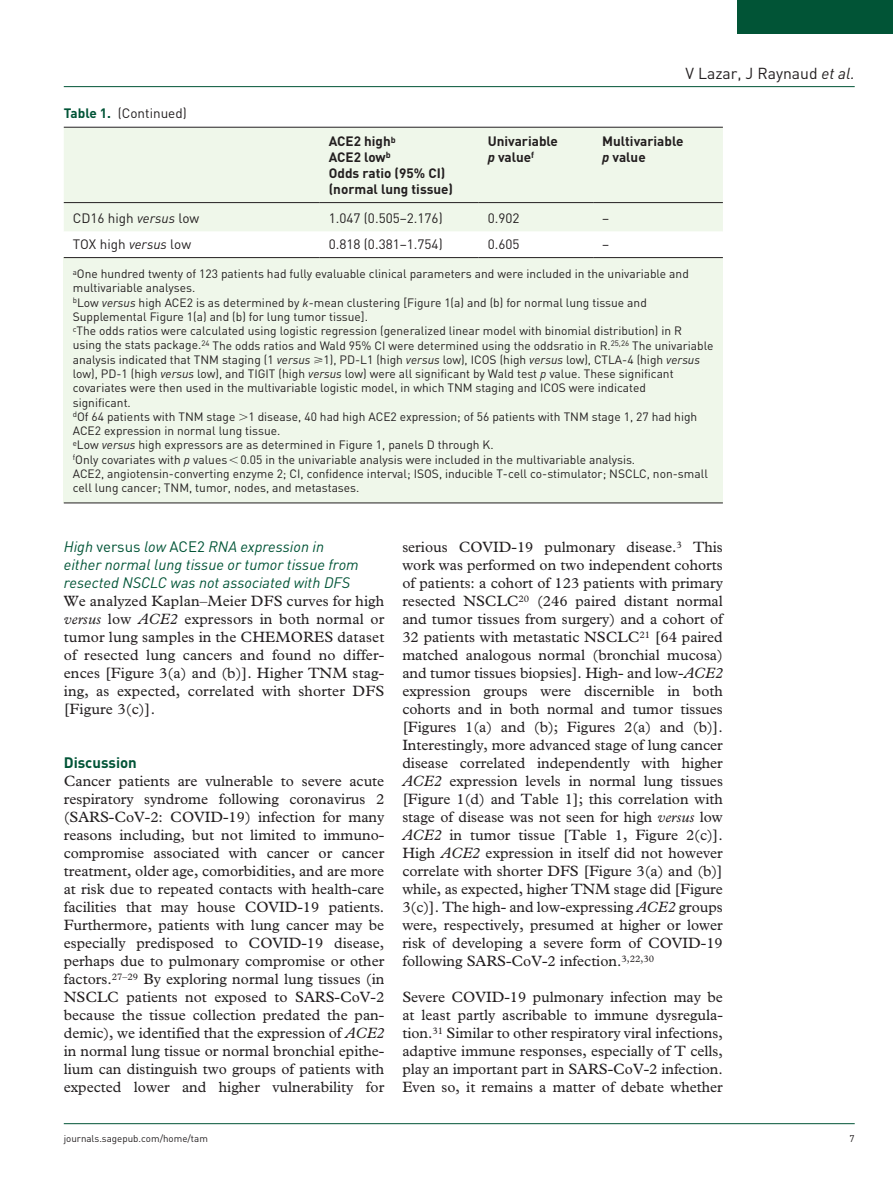
<style>
.page{position:relative;width:893px;height:1191px;background:#fff}
.page>*{position:absolute;margin:0;border:0;box-sizing:border-box;transform-origin:0 0}
.t1{font:15.75px "DIN";color:#231f20}
.t2{font:15px/18px "Plantin Std";color:#231f20;text-align:justify}
.t3{font:italic 15px/18px "DIN";color:#015436}
.t4{font:700 15px "DIN";color:#015436}
.t5{font:13.5px "DIN";color:#231f20}
.t6{font:700 13.5px/15.8px "DIN";color:#231f20}
.t7{font:12px/14.2px "DIN";color:#231f20}
.t8{font:9.75px "DIN";color:#231f20}
.s1{font-weight:700;color:#015436}
.s2{font-style:italic}
.s3{font-style:normal}
</style>
<div class="page">
<hr style="left:64px;top:86px;width:791px;height:1px;background:#015436">
<hr style="left:64px;top:1123px;width:791px;height:1px;background:#015436">
<div style="left:738px;top:0;width:155px;height:34px;background:#015436"></div>
<div style="left:64px;top:257px;width:659px;height:246px;background:#eff7ea"></div>
<hr style="left:64px;top:502px;width:659px;height:1px;background:#231f20">
<div style="left:64px;top:128px;width:659px;height:103px;background:#eff7ea"></div>
<hr style="left:64px;top:202px;width:256px;height:1px;background:#231f20">
<hr style="left:320px;top:202px;width:159px;height:1px;background:#231f20">
<hr style="left:479px;top:202px;width:114px;height:1px;background:#231f20">
<hr style="left:593px;top:202px;width:130px;height:1px;background:#231f20">
<hr style="left:64px;top:257px;width:256px;height:1px;background:#231f20">
<hr style="left:320px;top:257px;width:159px;height:1px;background:#231f20">
<hr style="left:479px;top:257px;width:114px;height:1px;background:#231f20">
<hr style="left:593px;top:257px;width:130px;height:1px;background:#231f20">
<hr style="left:64px;top:127px;width:659px;height:1px;background:#231f20">
<p class="t5" style="left:64px;top:105px;width:125px"><span class="s1">Table 1.</span> (Continued)</p>
<p class="t1" style="left:685px;top:63px;width:171px">V Lazar, J Raynaud <span class="s2">et al.</span></p>
<p class="t6" style="left:329px;top:133px;width:126px">ACE2 high<sup>b<br></sup>ACE2 low<sup>b<br></sup>Odds ratio (95% CI) (normal lung tissue)</p>
<p class="t6" style="left:488px;top:133px;width:72px">Univariable <span class="s2">p</span> value<sup>f</sup></p>
<p class="t6" style="left:602px;top:133px;width:83px">Multivariable <span class="s2">p</span> value</p>
<p class="t5" style="left:73px;top:209px;width:128px">CD16 high <span class="s2">versus</span> low</p>
<p class="t5" style="left:329px;top:209px;width:115px">1.047 (0.505–2.176)</p>
<p class="t5" style="left:488px;top:209px;width:33px">0.902</p>
<p class="t5" style="left:602px;top:209px;width:9px">–</p>
<p class="t5" style="left:73px;top:235px;width:120px">TOX high <span class="s2">versus</span> low</p>
<p class="t5" style="left:329px;top:235px;width:115px">0.818 (0.381–1.754)</p>
<p class="t5" style="left:488px;top:235px;width:33px">0.605</p>
<p class="t5" style="left:602px;top:235px;width:9px">–</p>
<p class="t7" style="left:73px;top:266px;width:642px"><sup>a</sup>One hundred twenty of 123 patients had fully evaluable clinical parameters and were included in the univariable and multivariable analyses.<br><sup>b</sup>Low <span class="s2">versus</span> high ACE2 is as determined by <span class="s2">k</span>-mean clustering [Figure 1(a) and (b) for normal lung tissue and Supplemental Figure 1(a) and (b) for lung tumor tissue].<br><sup>c</sup>The odds ratios were calculated using logistic regression (generalized linear model with binomial distribution) in R using the stats package.<sup>24</sup> The odds ratios and Wald 95% CI were determined using the oddsratio in R.<sup>25,26</sup> The univariable analysis indicated that TNM staging (1 <span class="s2">versus</span> ⩾1), PD-L1 (high <span class="s2">versus</span> low), ICOS (high <span class="s2">versus</span> low), CTLA-4 (high <span class="s2">versus </span>low), PD-1 (high <span class="s2">versus</span> low), and TIGIT (high <span class="s2">versus</span> low) were all significant by Wald test <span class="s2">p</span> value. These significant covariates were then used in the multivariable logistic model, in which TNM staging and ICOS were indicated<br>significant.<br><sup>d</sup>Of 64 patients with TNM stage 1 disease, 40 had high ACE2 expression; of 56 patients with TNM stage 1, 27 had high ACE2 expression in normal lung tissue.<br><sup>e</sup>Low <span class="s2">versus</span> high expressors are as determined in Figure 1, panels D through K.<br><sup>f</sup>Only covariates with <span class="s2">p</span> values 0.05 in the univariable analysis were included in the multivariable analysis.<br>ACE2, angiotensin-converting enzyme 2; CI, confidence interval; ISOS, inducible T-cell co-stimulator; NSCLC, non-small cell lung cancer; TNM, tumor, nodes, and metastases.</p>
<p class="t3" style="left:64px;top:537px;width:296px">High <span class="s3">versus</span> low <span class="s3">ACE2</span> RNA expression in either normal lung tissue or tumor tissue from resected NSCLC was not associated with DFS</p>
<p class="t2" style="left:64px;top:592px;width:322px">We analyzed Kaplan–Meier DFS curves for high <span class="s2">versus</span> low <span class="s2">ACE2</span> expressors in both normal or tumor lung samples in the CHEMORES dataset of resected lung cancers and found no differ&shy;ences [Figure 3(a) and (b)]. Higher TNM stag&shy;ing, as expected, correlated with shorter DFS [Figure 3(c)].</p>
<p class="t4" style="left:64px;top:753px;width:75px">Discussion</p>
<p class="t2" style="left:64px;top:772px;width:322px">Cancer patients are vulnerable to severe acute respiratory syndrome following coronavirus 2 (SARS-CoV-2: COVID-19) infection for many reasons including, but not limited to immuno&shy;compromise associated with cancer or cancer treatment, older age, comorbidities, and are more at risk due to repeated contacts with health-care facilities that may house COVID-19 patients.<br>Furthermore, patients with lung cancer may be especially predisposed to COVID-19 disease, perhaps due to pulmonary compromise or other factors.<sup>27–29</sup> By exploring normal lung tissues (in NSCLC patients not exposed to SARS-CoV-2 because the tissue collection predated the pan&shy;demic), we identified that the expression of <span class="s2">ACE2 </span>in normal lung tissue or normal bronchial epithe&shy;lium can distinguish two groups of patients with expected lower and higher vulnerability for</p>
<p class="t2" style="left:402px;top:538px;width:322px">serious COVID-19 pulmonary disease.<sup>3</sup> This work was performed on two independent cohorts of patients: a cohort of 123 patients with primary resected NSCLC<sup>20</sup> (246 paired distant normal and tumor tissues from surgery) and a cohort of 32 patients with metastatic NSCLC<sup>21</sup> [64 paired matched analogous normal (bronchial mucosa) and tumor tissues biopsies]. High- and low-<span class="s2">ACE2 </span>expression groups were discernible in both cohorts and in both normal and tumor tissues [Figures 1(a) and (b); Figures 2(a) and (b)].<br>Interestingly, more advanced stage of lung cancer disease correlated independently with higher <span class="s2">ACE2</span> expression levels in normal lung tissues [Figure 1(d) and Table 1]; this correlation with stage of disease was not seen for high <span class="s2">versus</span> low <span class="s2">ACE2</span> in tumor tissue [Table 1, Figure 2(c)].<br>High <span class="s2">ACE2</span> expression in itself did not however correlate with shorter DFS [Figure 3(a) and (b)] while, as expected, higher TNM stage did [Figure 3(c)]. The high- and low-expressing <span class="s2">ACE2</span> groups were, respectively, presumed at higher or lower risk of developing a severe form of COVID-19 following SARS-CoV-2 infection.<sup>3,22,30</sup></p>
<p class="t2" style="left:402px;top:988px;width:322px">Severe COVID-19 pulmonary infection may be at least partly ascribable to immune dysregula&shy;tion.<sup>31</sup> Similar to other respiratory viral infections, adaptive immune responses, especially of T cells, play an important part in SARS-CoV-2 infection.<br>Even so, it remains a matter of debate whether</p>
<p class="t8" style="left:64px;top:1132px;width:146px">journals.sagepub.com/home/tam</p>
<p class="t8" style="left:850px;top:1132px;width:7px">7</p>
</div>
